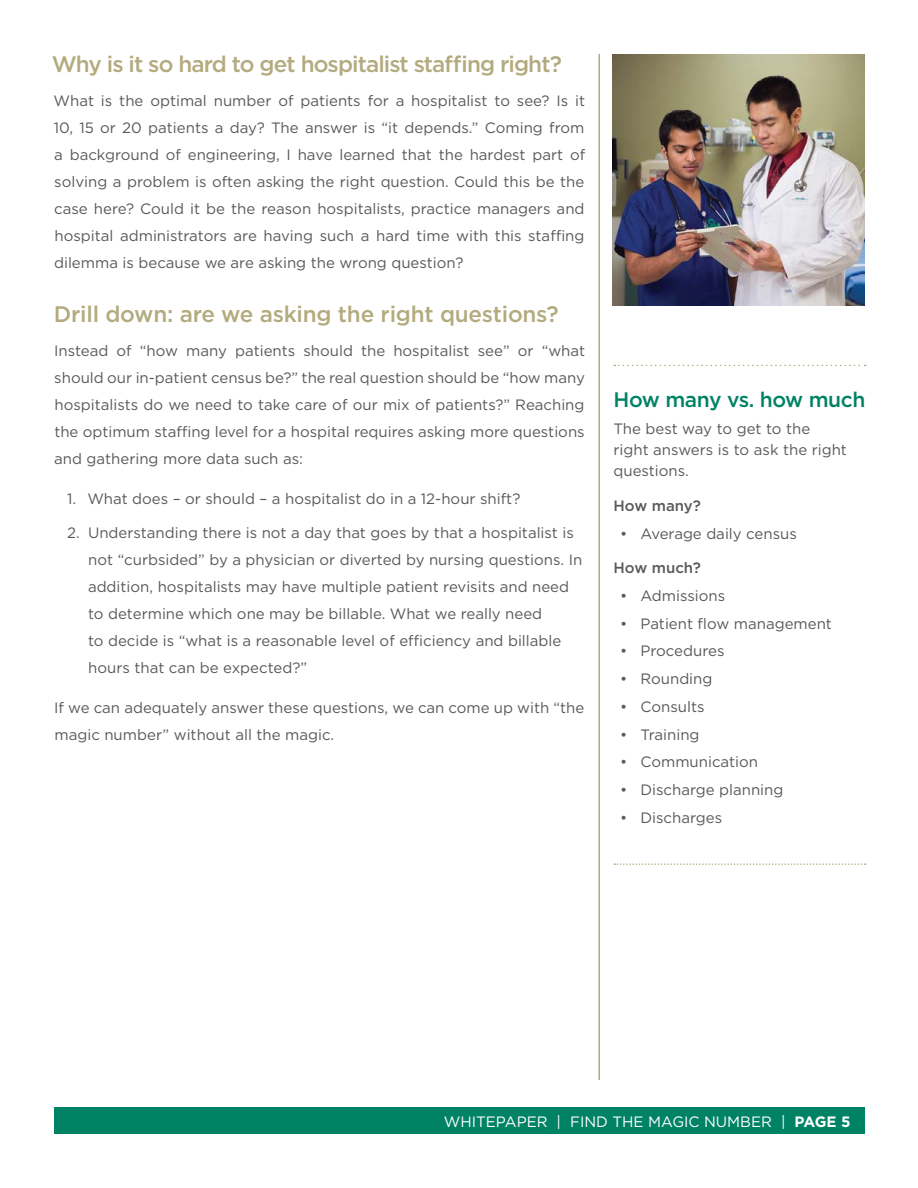
<style>
.page{position:relative;width:918px;height:1188px;background:#fff}
.page>*{position:absolute;margin:0;border:0;box-sizing:border-box;transform-origin:0 0}
.t1{font:500 22.5px "Gotham";letter-spacing:-.035em;color:#b3aa7e}
.t2{font:500 22.5px "Gotham";letter-spacing:-.01em;color:#b3aa7e}
.t3{font:500 21px "Gotham";letter-spacing:-.02em;color:#008265}
.t4{font:15px/27px "Gotham";color:#58595b}
.t5{font:15px "Gotham";color:#fff}
.t6{font:500 15px "Gotham";color:#58595b}
.s1{font-weight:700}
</style>
<div class="page">
<hr style="left:599px;top:54px;width:1px;height:1026px;background:#b3aa7e">
<div style="left:54px;top:1107px;width:810px;height:27px;background:#008265"></div>
<img style="left:612px;top:54px;width:252px;height:252px">
<svg style="left:614px;top:365px;width:252px;height:1px"></svg>
<svg style="left:614px;top:863px;width:252px;height:2px"></svg>
<h1 class="t1" style="left:52px;top:56px;width:512px">Why is it so hard to get hospitalist staffing right?</h1>
<p class="t4" style="left:54px;top:88px;width:533px;text-align:justify">What is the optimal number of patients for a hospitalist to see? Is it 10, 15 or 20 patients a day? The answer is “it depends.” Coming from a background of engineering, I have learned that the hardest part of solving a problem is often asking the right question. Could this be the case here? Could it be the reason hospitalists, practice managers and hospital administrators are having such a hard time with this staffing dilemma is because we are asking the wrong question?</p>
<h1 class="t2" style="left:54px;top:305px;width:506px">Drill down: are we asking the right questions?</h1>
<p class="t4" style="left:54px;top:338px;width:533px;text-align:justify">Instead of “how many patients should the hospitalist see” or “what should our in-patient census be?” the real question should be “how many hospitalists do we need to take care of our mix of patients?” Reaching the optimum staffing level for a hospital requires asking more questions and gathering more data such as:</p>
<p class="t4" style="left:67px;top:486px;width:455px">1. What does – or should – a hospitalist do in a 12-hour shift?</p>
<p class="t4" style="left:88px;top:520px;width:496px;text-indent:-21px">2. Understanding there is not a day that goes by that a hospitalist is not “curbsided” by a physician or diverted by nursing questions. In addition, hospitalists may have multiple patient revisits and need to determine which one may be billable. What we really need<br>to decide is “what is a reasonable level of efficiency and billable hours that can be expected?”</p>
<p class="t4" style="left:54px;top:696px;width:532px">If we can adequately answer these questions, we can come up with “the magic number” without all the magic.</p>
<h2 class="t3" style="left:614px;top:391px;width:254px">How many vs. how much</h2>
<p class="t4" style="left:614px;top:420px;width:235px;line-height:21px">The best way to get to the right answers is to ask the right questions.</p>
<p class="t6" style="left:614px;top:500px;width:89px">How many?</p>
<p class="t4" style="left:620px;top:521px;width:178px">• Average daily census</p>
<p class="t6" style="left:614px;top:562px;width:89px">How much?</p>
<p class="t4" style="left:620px;top:583px;width:107px">• Admissions</p>
<p class="t4" style="left:620px;top:611px;width:213px">• Patient flow management</p>
<p class="t4" style="left:620px;top:639px;width:106px">• Procedures</p>
<p class="t4" style="left:620px;top:666px;width:94px">• Rounding</p>
<p class="t4" style="left:620px;top:694px;width:86px">• Consults</p>
<p class="t4" style="left:620px;top:722px;width:81px">• Training</p>
<p class="t4" style="left:620px;top:750px;width:139px">• Communication</p>
<p class="t4" style="left:620px;top:777px;width:165px">• Discharge planning</p>
<p class="t4" style="left:620px;top:805px;width:103px">• Discharges</p>
<p class="t5" style="left:444px;top:1116px;width:408px">WHITEPAPER | FIND THE MAGIC NUMBER | <span class="s1">PAGE 5</span></p>
</div>
